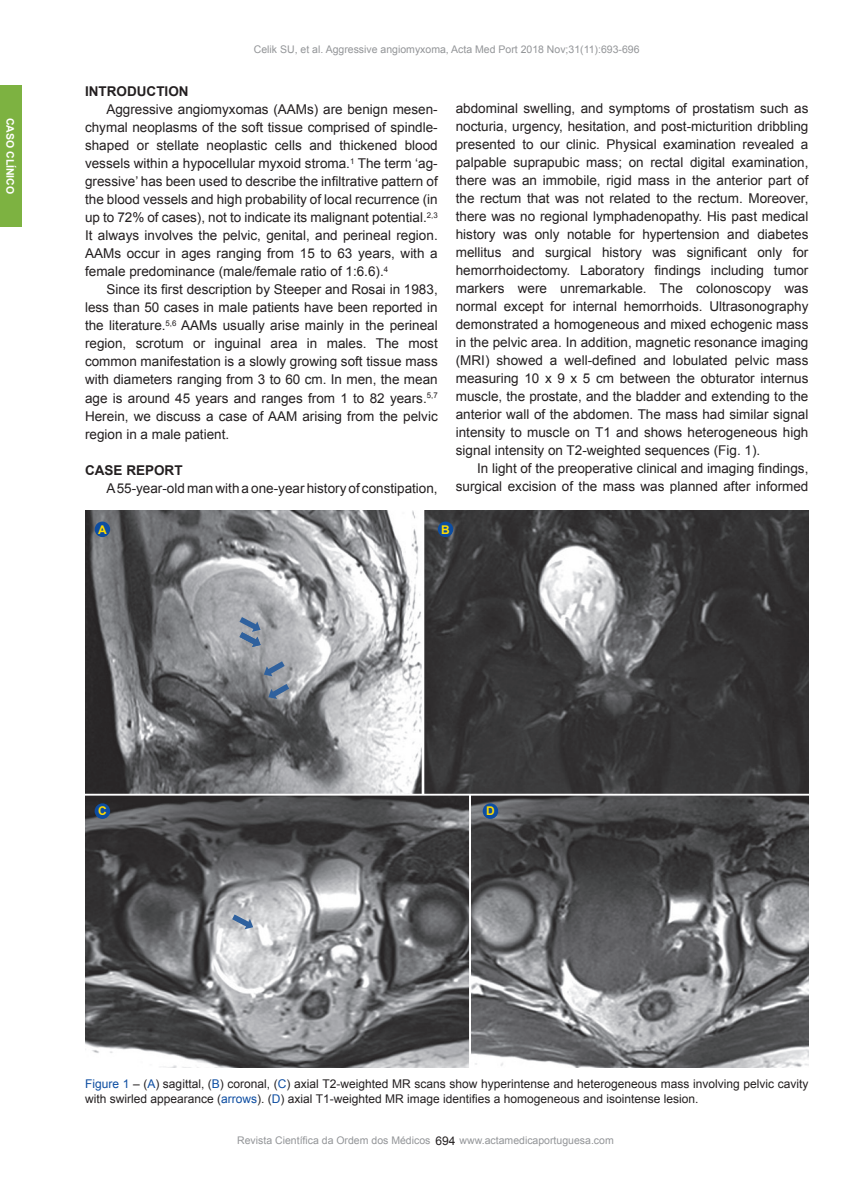
<style>
.page{position:relative;width:851px;height:1191px;background:#fff}
.page>*{position:absolute;margin:0;border:0;box-sizing:border-box;transform-origin:0 0}
.t1{font:13.5px/18px "Arial";color:#231f20;text-align:justify}
.t2{font:700 13.5px "Arial";color:#231f20}
.t3{font:12px/15px "Arial";color:#231f20}
.t4{font:700 12px "Arial";color:#ffdc01}
.t5{font:10.5px "Arial";color:#939598}
.t6{font:700 10.5px "Arial";color:#fff}
.s1{color:#0d4da1}
</style>
<div class="page">
<div style="left:0;top:85px;width:22px;height:142px;background:#7db241"></div>
<img style="left:85px;top:510px;width:723px;height:558px">
<div style="left:95px;top:521px;width:15px;height:16px;background:#0d4da1;border-radius:50%"></div>
<div style="left:95px;top:803px;width:15px;height:16px;background:#0d4da1;border-radius:50%"></div>
<div style="left:438px;top:521px;width:15px;height:16px;background:#0d4da1;border-radius:50%"></div>
<div style="left:483px;top:803px;width:15px;height:16px;background:#0d4da1;border-radius:50%"></div>
<svg style="left:239px;top:617px;width:22px;height:30px"></svg>
<svg style="left:232px;top:914px;width:21px;height:15px"></svg>
<svg style="left:264px;top:661px;width:21px;height:15px"></svg>
<svg style="left:268px;top:684px;width:21px;height:15px"></svg>
<p class="t6" style="left:18px;top:118px;width:78px;rotate:90deg">CASO CLÍNICO</p>
<p class="t5" style="left:254px;top:42px;width:387px">Celik SU, et al. Aggressive angiomyxoma, Acta Med Port 2018 Nov;31(11):693-696</p>
<p class="t2" style="left:85px;top:82px;width:105px">INTRODUCTION</p>
<p class="t1" style="left:85px;top:101px;width:354px;text-indent:21px">Aggressive angiomyxomas (AAMs) are benign mesen&shy;chymal neoplasms of the soft tissue comprised of spindle&shy;shaped or stellate neoplastic cells and thickened blood vessels within a hypocellular myxoid stroma.<sup>1</sup> The term ‘ag&shy;gressive’ has been used to describe the infiltrative pattern of the blood vessels and high probability of local recurrence (in up to 72% of cases), not to indicate its malignant potential.<sup>2,3<br></sup>It always involves the pelvic, genital, and perineal region.<br>AAMs occur in ages ranging from 15 to 63 years, with a female predominance (male/female ratio of 1:6.6).<sup>4</sup></p>
<p class="t1" style="left:85px;top:281px;width:354px;text-indent:21px">Since its first description by Steeper and Rosai in 1983, less than 50 cases in male patients have been reported in the literature.<sup>5,6</sup> AAMs usually arise mainly in the perineal region, scrotum or inguinal area in males. The most common manifestation is a slowly growing soft tissue mass with diameters ranging from 3 to 60 cm. In men, the mean age is around 45 years and ranges from 1 to 82 years.<sup>5,7<br></sup>Herein, we discuss a case of AAM arising from the pelvic region in a male patient.</p>
<p class="t2" style="left:85px;top:460px;width:99px">CASE REPORT</p>
<p class="t1" style="left:106px;top:479px;width:333px">A 55-year-old man with a one-year history of constipation,</p>
<p class="t1" style="left:456px;top:99px;width:354px">abdominal swelling, and symptoms of prostatism such as nocturia, urgency, hesitation, and post-micturition dribbling presented to our clinic. Physical examination revealed a palpable suprapubic mass; on rectal digital examination, there was an immobile, rigid mass in the anterior part of the rectum that was not related to the rectum. Moreover, there was no regional lymphadenopathy. His past medical history was only notable for hypertension and diabetes mellitus and surgical history was significant only for hemorrhoidectomy. Laboratory findings including tumor markers were unremarkable. The colonoscopy was normal except for internal hemorrhoids. Ultrasonography demonstrated a homogeneous and mixed echogenic mass in the pelvic area. In addition, magnetic resonance imaging (MRI) showed a well-defined and lobulated pelvic mass measuring 10 x 9 x 5 cm between the obturator internus muscle, the prostate, and the bladder and extending to the anterior wall of the abdomen. The mass had similar signal intensity to muscle on T1 and shows heterogeneous high signal intensity on T2-weighted sequences (Fig. 1).</p>
<p class="t1" style="left:456px;top:459px;width:354px;text-align:right">In light of the preoperative clinical and imaging findings, surgical excision of the mass was planned after informed</p>
<p class="t4" style="left:98px;top:521px;width:10px">A</p>
<p class="t4" style="left:441px;top:521px;width:10px">B</p>
<p class="t4" style="left:98px;top:802px;width:10px">C</p>
<p class="t4" style="left:486px;top:802px;width:10px">D</p>
<p class="t3" style="left:85px;top:1076px;width:725px"><span class="s1">Figure 1</span> – (<span class="s1">A</span>) sagittal, (<span class="s1">B</span>) coronal, (<span class="s1">C</span>) axial T2-weighted MR scans show hyperintense and heterogeneous mass involving pelvic cavity with swirled appearance (<span class="s1">arrows</span>). (<span class="s1">D</span>) axial T1-weighted MR image identifies a homogeneous and isointense lesion.</p>
<p class="t3" style="left:435px;top:1132px;width:22px">694</p>
<p class="t5" style="left:237px;top:1133px;width:195px">Revista Científica da Ordem dos Médicos</p>
<p class="t5" style="left:459px;top:1133px;width:156px">www.actamedicaportuguesa.com</p>
</div>
